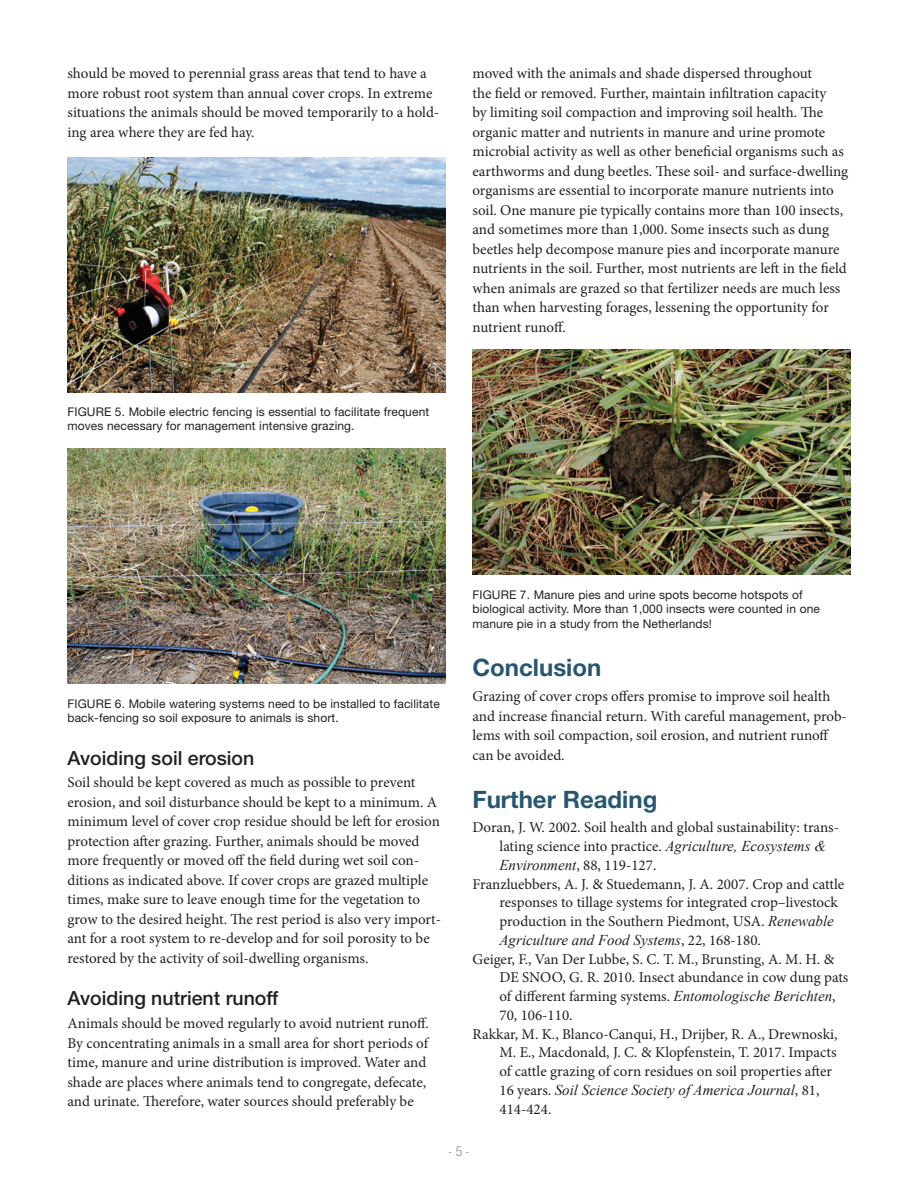
<style>
.page{position:relative;width:918px;height:1188px;background:#fff}
.page>*{position:absolute;margin:0;border:0;box-sizing:border-box;transform-origin:0 0}
.Head_A{font:700 24px "Helvetica Neue LT Std";color:#275673}
.Head_B{font:500 19.5px "Helvetica Neue LT Std";color:#231f20}
.Body_Text{font:15px/19.5px "Minion Pro";letter-spacing:-.005em;color:#231f20}
.Hanging{font:15px/18.8px "Minion Pro";color:#231f20}
.t1{font:100 condensed 13.5px "Helvetica Neue LT Std";color:#57585a}
.Photo_Fig_Text{font:12px/14.4px "Helvetica Neue LT Std";letter-spacing:.01em;color:#231f20}
.s1{font-family:"Times New Roman";font-style:italic}
</style>
<div class="page">
<img style="left:68px;top:158px;width:378px;height:235px">
<img style="left:68px;top:449px;width:378px;height:234px">
<img style="left:472px;top:350px;width:378px;height:224px">
<p class="Body_Text" style="left:68px;top:64px;width:373px">should be moved to perennial grass areas that tend to have a more robust root system than annual cover crops. In extreme situations the animals should be moved temporarily to a hold&shy;ing area where they are fed hay.</p>
<p class="Photo_Fig_Text" style="left:68px;top:404px;width:363px">FIGURE 5. Mobile electric fencing is essential to facilitate frequent moves necessary for management intensive grazing.</p>
<p class="Body_Text" style="left:472px;top:64px;width:377px">moved with the animals and shade dispersed throughout<br>the field or removed. Further, maintain infiltration capacity<br>by limiting soil compaction and improving soil health. The organic matter and nutrients in manure and urine promote microbial activity as well as other beneficial organisms such as earthworms and dung beetles. These soil- and surface-dwelling organisms are essential to incorporate manure nutrients into soil. One manure pie typically contains more than 100 insects, and sometimes more than 1,000. Some insects such as dung beetles help decompose manure pies and incorporate manure nutrients in the soil. Further, most nutrients are left in the field when animals are grazed so that fertilizer needs are much less than when harvesting forages, lessening the opportunity for nutrient runoff.</p>
<p class="Photo_Fig_Text" style="left:68px;top:696px;width:374px">FIGURE 6. Mobile watering systems need to be installed to facilitate back-fencing so soil exposure to animals is short.</p>
<p class="Head_B" style="left:68px;top:746px;width:188px">Avoiding soil erosion</p>
<p class="Body_Text" style="left:68px;top:773px;width:375px">Soil should be kept covered as much as possible to prevent erosion, and soil disturbance should be kept to a minimum. A minimum level of cover crop residue should be left for erosion protection after grazing. Further, animals should be moved more frequently or moved off the field during wet soil con&shy;ditions as indicated above. If cover crops are grazed multiple times, make sure to leave enough time for the vegetation to grow to the desired height. The rest period is also very import&shy;ant for a root system to re-develop and for soil porosity to be restored by the activity of soil-dwelling organisms.</p>
<p class="Head_B" style="left:68px;top:987px;width:212px">Avoiding nutrient runoff</p>
<p class="Body_Text" style="left:68px;top:1014px;width:363px">Animals should be moved regularly to avoid nutrient runoff.<br>By concentrating animals in a small area for short periods of time, manure and urine distribution is improved. Water and shade are places where animals tend to congregate, defecate, and urinate. Therefore, water sources should preferably be</p>
<p class="Photo_Fig_Text" style="left:472px;top:587px;width:349px">FIGURE 7. Manure pies and urine spots become hotspots of biological activity. More than 1,000 insects were counted in one manure pie in a study from the Netherlands!</p>
<p class="Head_A" style="left:472px;top:653px;width:130px">Conclusion</p>
<p class="Body_Text" style="left:472px;top:687px;width:376px">Grazing of cover crops offers promise to improve soil health and increase financial return. With careful management, prob&shy;lems with soil compaction, soil erosion, and nutrient runoff can be avoided.</p>
<p class="Head_A" style="left:472px;top:785px;width:186px">Further Reading</p>
<p class="Hanging" style="left:500px;top:818px;width:341px;text-indent:-27px">Doran, J. W. 2002. Soil health and global sustainability: trans&shy;lating science into practice. <span class="s1">Agriculture, Ecosystems &amp;<br>Environment</span>, 88, 119-127.</p>
<p class="Hanging" style="left:500px;top:874px;width:346px;text-indent:-27px">Franzluebbers, A. J. &amp; Stuedemann, J. A. 2007. Crop and cattle responses to tillage systems for integrated crop–livestock production in the Southern Piedmont, USA. <span class="s1">Renewable Agriculture and Food Systems</span>, 22, 168-180.</p>
<p class="Hanging" style="left:500px;top:949px;width:350px;text-indent:-27px">Geiger, F., Van Der Lubbe, S. C. T. M., Brunsting, A. M. H. &amp; DE SNOO, G. R. 2010. Insect abundance in cow dung pats of different farming systems. <span class="s1">Entomologische Berichten</span>, 70, 106-110.</p>
<p class="Hanging" style="left:500px;top:1024px;width:340px;text-indent:-27px">Rakkar, M. K., Blanco-Canqui, H., Drijber, R. A., Drewnoski, M. E., Macdonald, J. C. &amp; Klopfenstein, T. 2017. Impacts of cattle grazing of corn residues on soil properties after 16 years. <span class="s1">Soil Science Society of America Journal</span>, 81, 414-424.</p>
<p class="t1" style="left:448px;top:1143px;width:23px">- 5 -</p>
</div>
